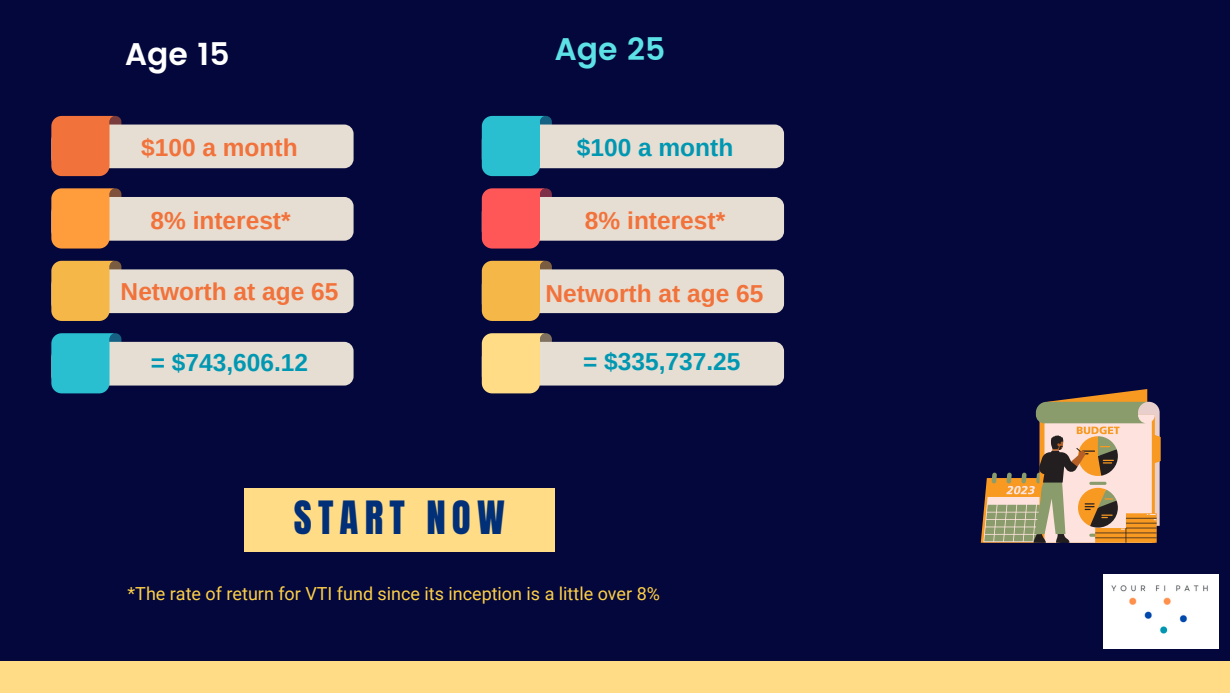
<style>
.page{position:relative;width:1230px;height:693px;background:#03073b}
.page>*{position:absolute;margin:0;border:0;box-sizing:border-box;transform-origin:0 0}
.t1{font:39px "Anton";letter-spacing:.16em;color:#023078}
.t2{font:600 31.2px "Poppins";color:#fff}
.t3{font:600 31.2px "Poppins";color:#5ce1e6}
.t4{font:700 24.5px "Arimo";color:#f2723b}
.t5{font:700 24.5px "Arimo";color:#0097b2}
.t6{font:18px "Roboto";color:#fecf47}
</style>
<div class="page">
<div style="left:244px;top:488px;width:311px;height:64px;background:#ffdc85"></div>
<div style="left:0;top:661px;width:1230px;height:32px;background:#ffdc85"></div>
<div style="left:1103px;top:575px;width:115px;height:73px;background:#fff"></div>
<svg style="left:51px;top:116px;width:303px;height:60px"></svg>
<svg style="left:51px;top:333px;width:303px;height:60px"></svg>
<svg style="left:51px;top:188px;width:303px;height:61px"></svg>
<svg style="left:51px;top:261px;width:303px;height:60px"></svg>
<svg style="left:482px;top:116px;width:302px;height:60px"></svg>
<svg style="left:482px;top:333px;width:302px;height:60px"></svg>
<svg style="left:482px;top:188px;width:302px;height:61px"></svg>
<svg style="left:482px;top:261px;width:302px;height:60px"></svg>
<svg style="left:981px;top:389px;width:180px;height:154px"></svg>
<p class="t2" style="left:125px;top:36px;width:106px">Age 15</p>
<p class="t3" style="left:555px;top:31px;width:112px">Age 25</p>
<p class="t4" style="left:141px;top:134px;width:158px">$100 a month</p>
<p class="t5" style="left:577px;top:134px;width:158px">$100 a month</p>
<p class="t4" style="left:150px;top:206px;width:142px">8% interest*</p>
<p class="t4" style="left:585px;top:206px;width:142px">8% interest*</p>
<p class="t4" style="left:121px;top:277px;width:219px">Networth at age 65</p>
<p class="t4" style="left:546px;top:280px;width:219px">Networth at age 65</p>
<p class="t5" style="left:151px;top:348px;width:159px">= $743,606.12</p>
<p class="t5" style="left:583px;top:347px;width:159px">= $335,737.25</p>
<p class="t1" style="left:294px;top:490px;width:212px">START NOW</p>
<p class="t6" style="left:128px;top:583px;width:534px">*The rate of return for VTI fund since its inception is a little over 8%</p>
</div>
